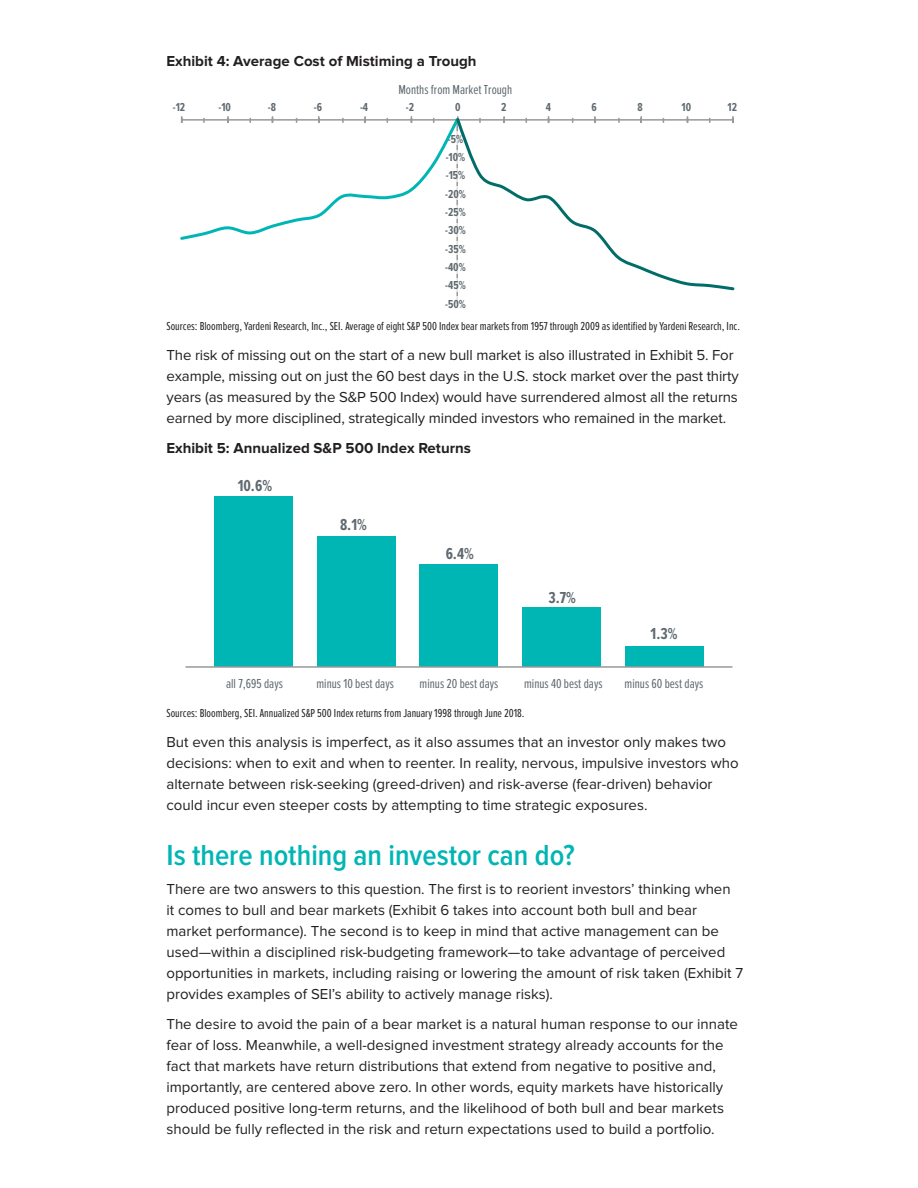
<style>
.page{position:relative;width:918px;height:1188px;background:#fff}
.page>*{position:absolute;margin:0;border:0;box-sizing:border-box;transform-origin:0 0}
.t1{font:600 30px "Proxima Nova Cond";color:#00b6b5}
.t2{font:700 16.5px "Proxima Nova Ex Cn";color:#5f696f}
.t3{font:15px/21px "Proxima Nova";color:#231f20}
.t4{font:700 15px "Proxima Nova";color:#231f20}
.t5{font:13.5px "Proxima Nova Ex Cn";color:#5f696f}
.t6{font:12px "Proxima Nova Ex Cn";color:#231f20}
.t7{font:700 12px "Proxima Nova Ex Cn";color:#5f696f}
</style>
<div class="page">
<hr style="left:456px;top:120px;width:2px;height:183px;background:#999998">
<div style="left:441px;top:296px;width:31px;height:14px;background:#fff"></div>
<svg style="left:180px;top:116px;width:274px;height:124px"></svg>
<svg style="left:454px;top:116px;width:281px;height:176px"></svg>
<div style="left:625px;top:646px;width:78px;height:21px;background:#00b6b5"></div>
<div style="left:522px;top:607px;width:79px;height:60px;background:#00b6b5"></div>
<div style="left:420px;top:564px;width:78px;height:103px;background:#00b6b5"></div>
<div style="left:317px;top:537px;width:79px;height:130px;background:#00b6b5"></div>
<div style="left:215px;top:496px;width:78px;height:171px;background:#00b6b5"></div>
<hr style="left:185px;top:666px;width:548px;height:2px;background:#999998">
<p class="t4" style="left:166px;top:54px;width:312px">Exhibit 4: Average Cost of Mistiming a Trough</p>
<p class="t5" style="left:398px;top:82px;width:115px">Months from Market Trough</p>
<p class="t7" style="left:173px;top:100px;width:14px">-12</p>
<p class="t7" style="left:219px;top:100px;width:14px">-10</p>
<p class="t7" style="left:268px;top:100px;width:10px">-8</p>
<p class="t7" style="left:314px;top:100px;width:10px">-6</p>
<p class="t7" style="left:360px;top:100px;width:10px">-4</p>
<p class="t7" style="left:406px;top:100px;width:10px">-2</p>
<p class="t7" style="left:455px;top:100px;width:7px">0</p>
<p class="t7" style="left:501px;top:100px;width:7px">2</p>
<p class="t7" style="left:546px;top:100px;width:7px">4</p>
<p class="t7" style="left:592px;top:100px;width:7px">6</p>
<p class="t7" style="left:638px;top:100px;width:7px">8</p>
<p class="t7" style="left:682px;top:100px;width:11px">10</p>
<p class="t7" style="left:728px;top:100px;width:11px">12</p>
<p class="t7" style="left:448px;top:132px;width:17px">-5%</p>
<p class="t7" style="left:446px;top:151px;width:21px">-10%</p>
<p class="t7" style="left:446px;top:169px;width:21px">-15%</p>
<p class="t7" style="left:445px;top:187px;width:22px">-20%</p>
<p class="t7" style="left:445px;top:206px;width:22px">-25%</p>
<p class="t7" style="left:445px;top:224px;width:22px">-30%</p>
<p class="t7" style="left:445px;top:242px;width:22px">-35%</p>
<p class="t7" style="left:445px;top:260px;width:22px">-40%</p>
<p class="t7" style="left:445px;top:279px;width:22px">-45%</p>
<p class="t7" style="left:445px;top:297px;width:22px">-50%</p>
<p class="t6" style="left:166px;top:320px;width:575px">Sources: Bloomberg, Yardeni Research, Inc., SEI. Average of eight S&amp;P 500 Index bear markets from 1957 through 2009 as identified by Yardeni Research, Inc.</p>
<p class="t3" style="left:166px;top:345px;width:574px">The risk of missing out on the start of a new bull market is also illustrated in Exhibit 5. For example, missing out on just the 60 best days in the U.S. stock market over the past thirty years (as measured by the S&amp;P 500 Index) would have surrendered almost all the returns earned by more disciplined, strategically minded investors who remained in the market.</p>
<p class="t4" style="left:166px;top:441px;width:306px">Exhibit 5: Annualized S&amp;P 500 Index Returns</p>
<p class="t2" style="left:238px;top:476px;width:36px">10.6%</p>
<p class="t2" style="left:340px;top:515px;width:28px">8.1%</p>
<p class="t2" style="left:446px;top:545px;width:30px">6.4%</p>
<p class="t2" style="left:548px;top:588px;width:29px">3.7%</p>
<p class="t2" style="left:651px;top:625px;width:28px">1.3%</p>
<p class="t5" style="left:226px;top:676px;width:58px">all 7,695 days</p>
<p class="t5" style="left:317px;top:676px;width:79px">minus 10 best days</p>
<p class="t5" style="left:420px;top:676px;width:80px">minus 20 best days</p>
<p class="t5" style="left:524px;top:676px;width:80px">minus 40 best days</p>
<p class="t5" style="left:625px;top:676px;width:80px">minus 60 best days</p>
<p class="t6" style="left:166px;top:706px;width:360px">Sources: Bloomberg, SEI. Annualized S&amp;P 500 Index returns from January 1998 through June 2018.</p>
<p class="t3" style="left:166px;top:732px;width:574px">But even this analysis is imperfect, as it also assumes that an investor only makes two decisions: when to exit and when to reenter. In reality, nervous, impulsive investors who alternate between risk-seeking (greed-driven) and risk-averse (fear-driven) behavior could incur even steeper costs by attempting to time strategic exposures.</p>
<h1 class="t1" style="left:166px;top:838px;width:410px">Is there nothing an investor can do?</h1>
<p class="t3" style="left:166px;top:879px;width:578px">There are two answers to this question. The first is to reorient investors’ thinking when<br>it comes to bull and bear markets (Exhibit 6 takes into account both bull and bear market performance). The second is to keep in mind that active management can be used—within a disciplined risk-budgeting framework—to take advantage of perceived opportunities in markets, including raising or lowering the amount of risk taken (Exhibit 7 provides examples of SEI’s ability to actively manage risks).</p>
<p class="t3" style="left:166px;top:1014px;width:573px">The desire to avoid the pain of a bear market is a natural human response to our innate fear of loss. Meanwhile, a well-designed investment strategy already accounts for the fact that markets have return distributions that extend from negative to positive and, importantly, are centered above zero. In other words, equity markets have historically produced positive long-term returns, and the likelihood of both bull and bear markets should be fully reflected in the risk and return expectations used to build a portfolio.</p>
</div>
